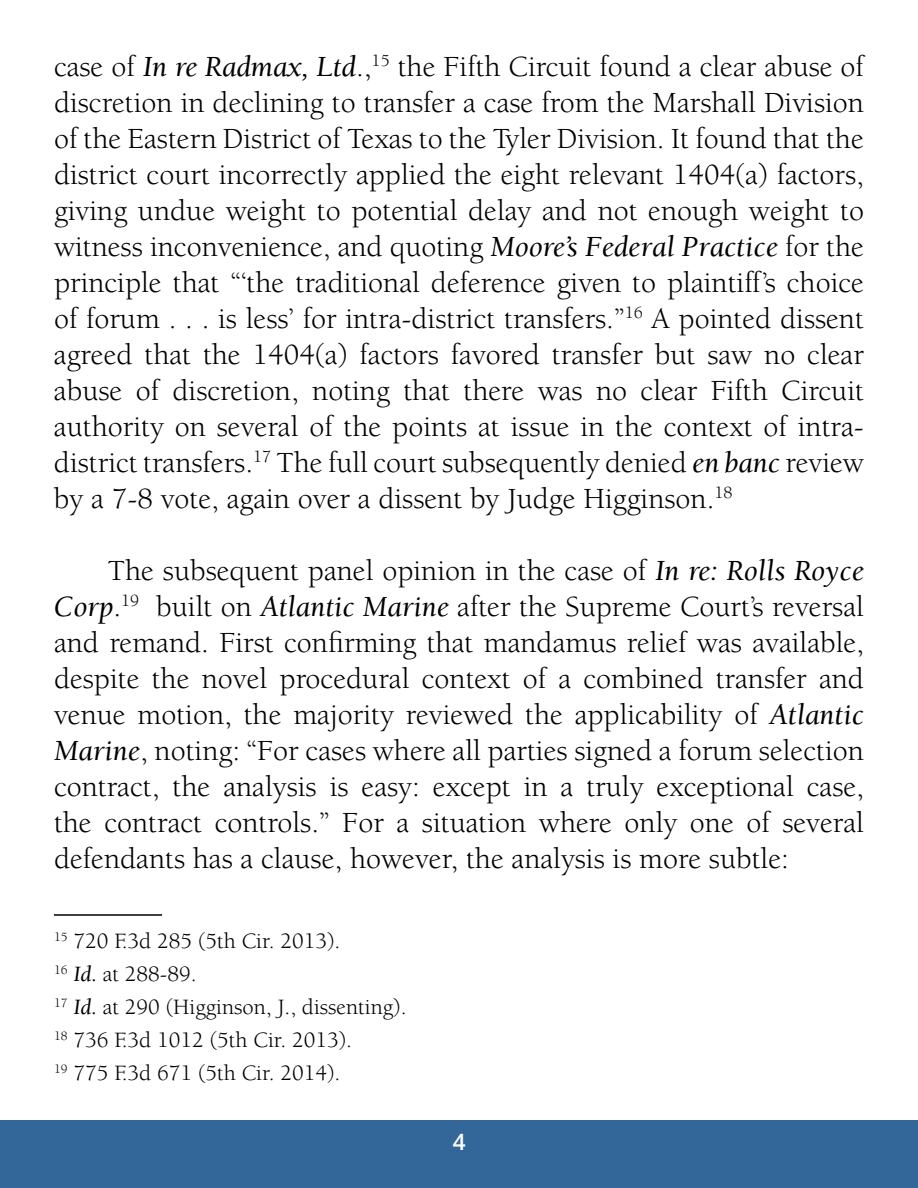
<style>
.page{position:relative;width:918px;height:1188px;background:#fff}
.page>*{position:absolute;margin:0;border:0;box-sizing:border-box;transform-origin:0 0}
.t1{font:30px/36px "Berkeley";color:#000;text-align:justify}
.t2{font:22.5px/33px "Berkeley";color:#000}
.t3{font:600 22.5px "Open Sans";color:#fff}
.s1{font-style:italic}
</style>
<div class="page">
<div style="left:0;top:1121px;width:918px;height:67px;background:#336799"></div>
<hr style="left:54px;top:914px;width:108px;height:2px;background:#000">
<p class="t1" style="left:54px;top:50px;width:812px">case of <span class="s1">In re Radmax, Ltd</span>.,<sup>15</sup> the Fifth Circuit found a clear abuse of discretion in declining to transfer a case from the Marshall Division of the Eastern District of Texas to the Tyler Division. It found that the district court incorrectly applied the eight relevant 1404(a) factors, giving undue weight to potential delay and not enough weight to witness inconvenience, and quoting <span class="s1">Moore’s Federal Practice</span> for the principle that “‘the traditional deference given to plaintiff’s choice of forum . . . is less’ for intra-district transfers.”<sup>16</sup> A pointed dissent agreed that the 1404(a) factors favored transfer but saw no clear abuse of discretion, noting that there was no clear Fifth Circuit authority on several of the points at issue in the context of intra&shy;district transfers.<sup>17</sup> The full court subsequently denied <span class="s1">en banc</span> review by a 7-8 vote, again over a dissent by Judge Higginson.<sup>18</sup></p>
<p class="t1" style="left:54px;top:554px;width:812px;text-indent:54px">The subsequent panel opinion in the case of <span class="s1">In re: Rolls Royce Corp</span>.<sup>19</sup> built on <span class="s1">Atlantic Marine</span> after the Supreme Court’s reversal and remand. First confirming that mandamus relief was available, despite the novel procedural context of a combined transfer and venue motion, the majority reviewed the applicability of <span class="s1">Atlantic Marine</span>, noting: “For cases where all parties signed a forum selection contract, the analysis is easy: except in a truly exceptional case, the contract controls.” For a situation where only one of several defendants has a clause, however, the analysis is more subtle:</p>
<p class="t2" style="left:54px;top:925px;width:354px"><sup>15</sup> 720 F.3d 285 (5th Cir. 2013).<br><sup>16</sup> <span class="s1">Id.</span> at 288-89.<br><sup>17</sup> <span class="s1">Id.</span> at 290 (Higginson, J., dissenting).<br><sup>18</sup> 736 F.3d 1012 (5th Cir. 2013).<br><sup>19</sup> 775 F.3d 671 (5th Cir. 2014).</p>
<p class="t3" style="left:453px;top:1127px;width:14px">4</p>
</div>
